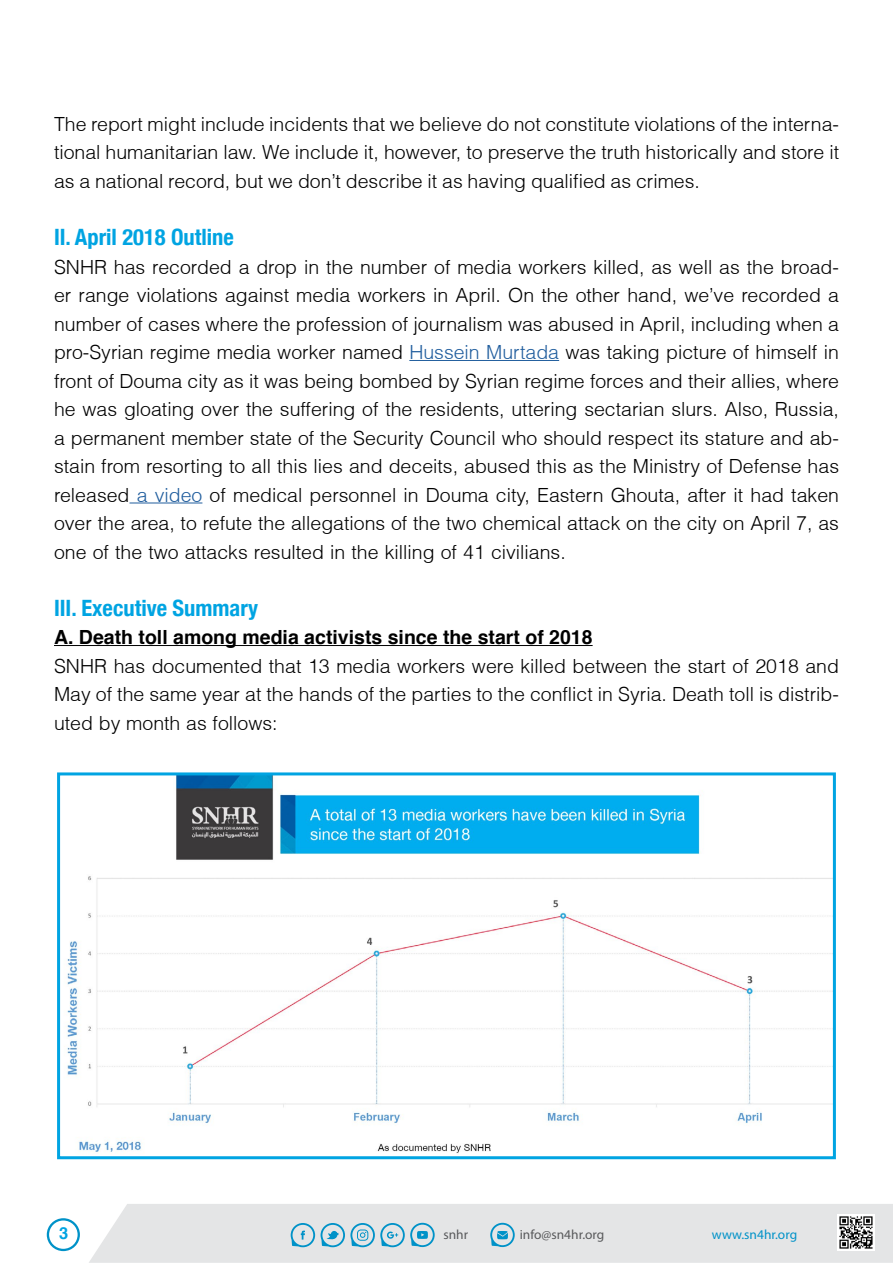
<style>
.page{position:relative;width:893px;height:1263px;background:#fff}
.page>*{position:absolute;margin:0;border:0;box-sizing:border-box;transform-origin:0 0}
.t1{font:700 condensed 22.5px "Helvetica Neue";color:#00a4e2}
.t2{font:300 19.5px/28.5px "Helvetica";color:#000;text-align:justify}
.t3{font:700 19.5px "Helvetica";color:#000}
.t4{font:700 16.5px "Helvetica";color:#00a4e2}
.t5{font:13.35px "Myriad Pro";color:#58595b}
.t6{font:13.35px "Myriad Pro";color:#0092c8}
.s1{color:#215e9e}
</style>
<div class="page">
<div style="left:89px;top:1204px;width:804px;height:59px;background:#e4e5e6"></div>
<svg style="left:291px;top:1223px;width:24px;height:24px"></svg>
<svg style="left:321px;top:1223px;width:114px;height:24px"></svg>
<svg style="left:490px;top:1223px;width:25px;height:24px"></svg>
<img style="left:837px;top:1214px;width:37px;height:37px">
<svg style="left:47px;top:1218px;width:33px;height:33px"></svg>
<hr style="left:409px;top:360px;width:150px;height:1px;background:#215e9e">
<hr style="left:130px;top:502px;width:72px;height:1px;background:#215e9e">
<hr style="left:54px;top:645px;width:539px;height:1px;background:#000">
<img style="left:67px;top:776px;width:765px;height:377px">
<div style="left:57px;top:772px;width:779px;height:387px;border:3px solid #00a4e2"></div>
<p class="t2" style="left:54px;top:110px;width:786px">The report might include incidents that we believe do not constitute violations of the interna-</p>
<p class="t2" style="left:54px;top:167px;width:647px">as a national record, but we don t’ describe it as having qualified as crimes.</p>
<p class="t1" style="left:54px;top:223px;width:181px">.I I April 2018 Outline</p>
<p class="t2" style="left:54px;top:281px;width:786px">er range violations against media workers in April. On the other hand, we’ve recorded a</p>
<p class="t2" style="left:54px;top:138px;width:787px">tional humanitarian law. We include ,i t however to, preserve the truth historically and store it</p>
<p class="t2" style="left:54px;top:252px;width:786px">SNHR has recorded a drop in the number of media workers killed, as well as the broad-</p>
<p class="t2" style="left:54px;top:309px;width:786px">number of cases where the profession of journalism was abused in April, including when a pro-Syrian regime media worker named <span class="s1">Hussein Murtada</span> was taking picture of himself in front of Douma city as it was being bombed by Syrian regime forces and their allies, where he was gloating over the suffering of the residents, uttering sectarian slurs. Also, Russia,</p>
<p class="t2" style="left:54px;top:452px;width:787px">stain from resorting to all this lies and deceits, abused this as the Ministry of Defense has</p>
<p class="t2" style="left:54px;top:423px;width:786px">a permanent member state of the Security Council who should respect its stature and ab-</p>
<p class="t2" style="left:54px;top:480px;width:786px">released <span class="s1">a video</span> of medical personnel in Douma city, Eastern Ghouta, after it had taken over the area to, refute the allegations of the two chemical attack on the city on April 7, as one of the two attacks resulted in the killing of 41 civilians.</p>
<p class="t1" style="left:54px;top:594px;width:206px">III. Executive Summary</p>
<p class="t3" style="left:54px;top:625px;width:540px">A. Death toll among media activists since the start of 2018</p>
<p class="t2" style="left:54px;top:651px;width:786px">SNHR has documented that 13 media workers were killed between the start of 2018 and</p>
<p class="t2" style="left:54px;top:680px;width:786px">May of the same year at the hands of the parties to the conflict in Syria. Death toll is distrib-</p>
<p class="t2" style="left:54px;top:708px;width:225px">uted by month as follows:</p>
<p class="t4" style="left:59px;top:1223px;width:11px">3</p>
<p class="t5" style="left:443px;top:1226px;width:26px">snhr</p>
<p class="t5" style="left:520px;top:1226px;width:86px">info@sn4hr.org</p>
<p class="t6" style="left:712px;top:1226px;width:87px">www.sn4hr.org</p>
</div>
